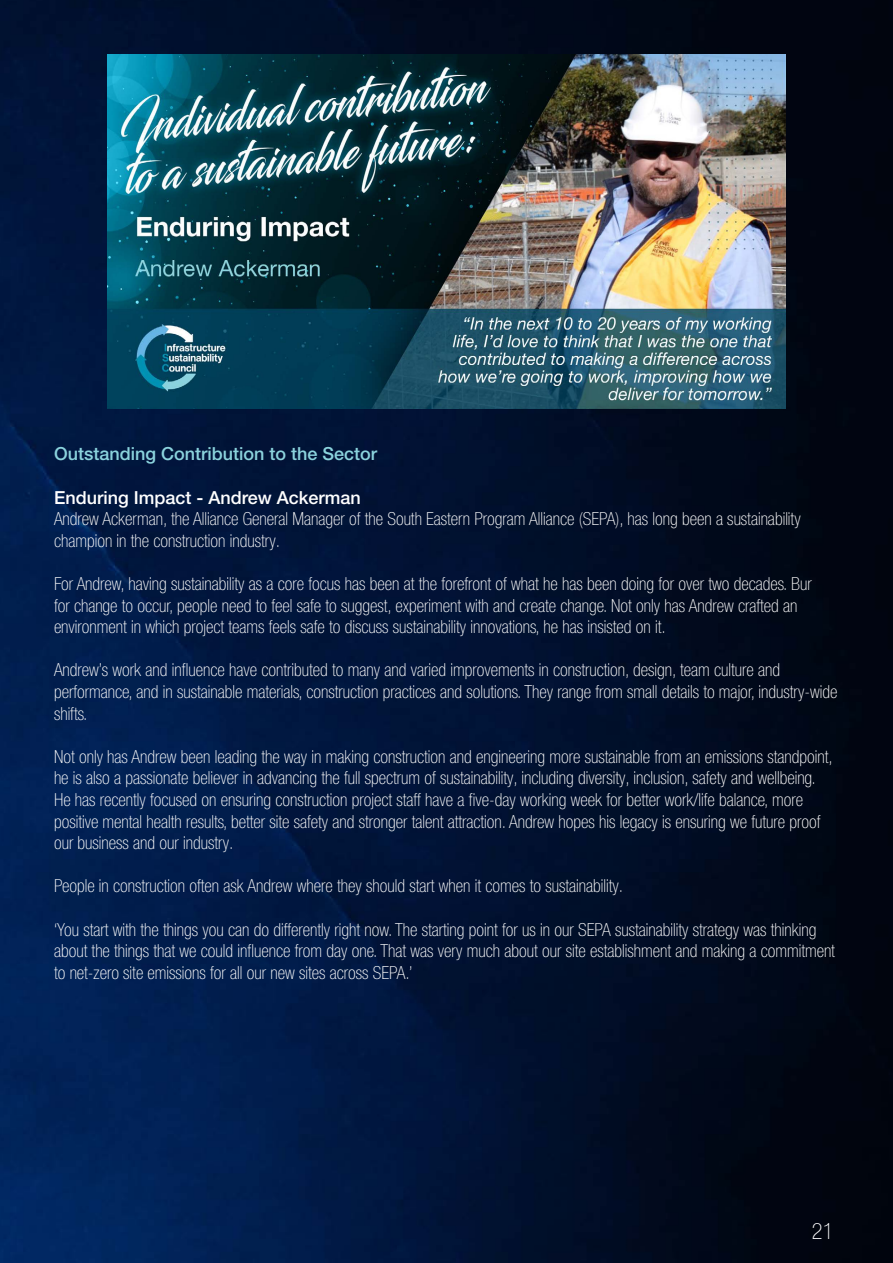
<style>
.page{position:relative;width:893px;height:1263px;background:#fff}
.page>*{position:absolute;margin:0;border:0;box-sizing:border-box;transform-origin:0 0}
.t1{font:100 condensed 22.5px "Helvetica Neue LT Pro";color:#fff}
.t2{font:100 condensed 18px/21.6px "Helvetica Neue LT Pro";color:#fff}
.t3{font:500 18px "Helvetica Neue LT Pro";color:#8bd3dd}
.t4{font:500 18px "Helvetica Neue LT Pro";color:#fff}
</style>
<div class="page">
<img style="left:0;top:0;width:893px;height:1263px">
<img style="left:108px;top:54px;width:677px;height:354px">
<p class="t3" style="left:54px;top:443px;width:325px">Outstanding Contribution to the Sector</p>
<p class="t4" style="left:54px;top:486px;width:308px">Enduring Impact - Andrew Ackerman</p>
<p class="t2" style="left:54px;top:508px;width:748px">Andrew Ackerman, the Alliance General Manager of the South Eastern Program Alliance (SEPA), has long been a sustainability champion in the construction industry.</p>
<p class="t2" style="left:54px;top:573px;width:759px">For Andrew, having sustainability as a core focus has been at the forefront of what he has been doing for over two decades. Bur for change to occur, people need to feel safe to suggest, experiment with and create change. Not only has Andrew crafted an environment in which project teams feels safe to discuss sustainability innovations, he has insisted on it.</p>
<p class="t2" style="left:54px;top:659px;width:785px">Andrew’s work and influence have contributed to many and varied improvements in construction, design, team culture and performance, and in sustainable materials, construction practices and solutions. They range from small details to major, industry-wide shifts.</p>
<p class="t2" style="left:54px;top:746px;width:780px">Not only has Andrew been leading the way in making construction and engineering more sustainable from an emissions standpoint, he is also a passionate believer in advancing the full spectrum of sustainability, including diversity, inclusion, safety and wellbeing.<br>He has recently focused on ensuring construction project staff have a five-day working week for better work/life balance, more positive mental health results, better site safety and stronger talent attraction. Andrew hopes his legacy is ensuring we future proof our business and our industry.</p>
<p class="t2" style="left:54px;top:875px;width:571px">People in construction often ask Andrew where they should start when it comes to sustainability.</p>
<p class="t2" style="left:54px;top:918px;width:782px">‘You start with the things you can do differently right now. The starting point for us in our SEPA sustainability strategy was thinking about the things that we could influence from day one. That was very much about our site establishment and making a commitment to net-zero site emissions for all our new sites across SEPA.’</p>
<p class="t1" style="left:812px;top:1218px;width:23px">21</p>
</div>
